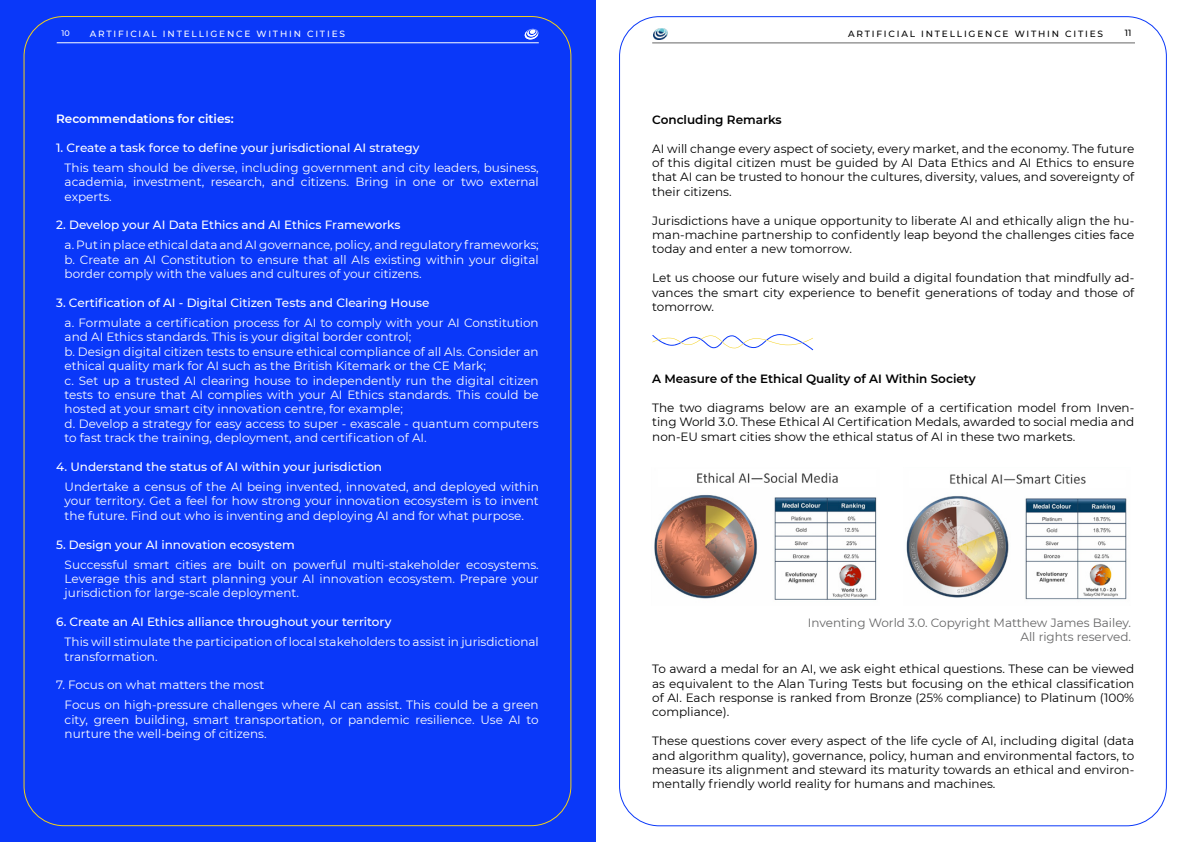
<style>
.page{position:relative;width:1191px;height:842px;background:#fff}
.page>*{position:absolute;margin:0;border:0;box-sizing:border-box;transform-origin:0 0}
.t1{font:12px/14.4px "Montserrat";color:#fff;text-align:justify}
.t2{font:12px/14.4px "Montserrat";color:#000;text-align:justify}
.t3{font:500 12px "Montserrat";color:#fff}
.t4{font:12px "Montserrat";color:#666667}
.t5{font:600 12px "Montserrat";color:#000}
.t6{font:600 12px "Montserrat";color:#fff}
.t7{font:500 9px "Montserrat";letter-spacing:.2em;color:#000}
.t8{font:500 9px "Montserrat";letter-spacing:.2em;color:#fff}
.t9{font:500 8px "Montserrat";color:#fff}
</style>
<div class="page">
<hr style="left:652px;top:43px;width:483px;height:1px;background:#666667">
<img style="left:653px;top:29px;width:14px;height:10px">
<div style="left:0;top:0;width:595px;height:842px;background:#0a38f9"></div>
<hr style="left:57px;top:43px;width:482px;height:1px;background:#fff">
<svg style="left:525px;top:29px;width:13px;height:10px"></svg>
<img style="left:654px;top:472px;width:223px;height:128px">
<img style="left:906px;top:473px;width:221px;height:127px">
<svg style="left:652px;top:334px;width:161px;height:16px"></svg>
<p class="t9" style="left:62px;top:28px;width:10px">10</p>
<p class="t8" style="left:90px;top:28px;width:257px">ARTIFICIAL INTELLIGENCE WITHIN CITIES</p>
<p class="t7" style="left:848px;top:28px;width:257px">ARTIFICIAL INTELLIGENCE WITHIN CITIES</p>
<p class="t7" style="left:1124px;top:27px;width:8px">11</p>
<p class="t6" style="left:56px;top:110px;width:179px">Recommendations for cities:</p>
<p class="t3" style="left:56px;top:139px;width:365px">1. Create a task force to define your jurisdictional AI strategy</p>
<p class="t1" style="left:65px;top:160px;width:475px">This team should be diverse, including government and city leaders, business, academia, investment, research, and citizens. Bring in one or two external experts.</p>
<p class="t3" style="left:56px;top:217px;width:346px">2. Develop your AI Data Ethics and AI Ethics Frameworks</p>
<p class="t1" style="left:65px;top:238px;width:475px">a. Put in place ethical data and AI governance, policy, and regulatory frameworks;</p>
<p class="t1" style="left:65px;top:252px;width:475px">b. Create an AI Constitution to ensure that all AIs existing within your digital border comply with the values and cultures of your citizens.</p>
<p class="t3" style="left:56px;top:294px;width:375px">3. Certification of AI - Digital Citizen Tests and Clearing House</p>
<p class="t1" style="left:65px;top:315px;width:475px">a. Formulate a certification process for AI to comply with your AI Constitution and AI Ethics standards. This is your digital border control;</p>
<p class="t1" style="left:65px;top:344px;width:475px">b. Design digital citizen tests to ensure ethical compliance of all AIs. Consider an ethical quality mark for AI such as the British Kitemark or the CE Mark;</p>
<p class="t1" style="left:65px;top:373px;width:476px">c. Set up a trusted AI clearing house to independently run the digital citizen tests to ensure that AI complies with your AI Ethics standards. This could be hosted at your smart city innovation centre, for example;</p>
<p class="t1" style="left:65px;top:416px;width:475px">d. Develop a strategy for easy access to super - exascale - quantum computers to fast track the training, deployment, and certification of AI.</p>
<p class="t3" style="left:56px;top:458px;width:327px">4. Understand the status of AI within your jurisdiction</p>
<p class="t1" style="left:65px;top:479px;width:475px">Undertake a census of the AI being invented, innovated, and deployed within your territory. Get a feel for how strong your innovation ecosystem is to invent the future. Find out who is inventing and deploying AI and for what purpose.</p>
<p class="t3" style="left:56px;top:536px;width:240px">5. Design your AI innovation ecosystem</p>
<p class="t1" style="left:65px;top:557px;width:475px">Successful smart cities are built on powerful multi-stakeholder ecosystems.<br>Leverage this and start planning your AI innovation ecosystem. Prepare your jurisdiction for large-scale deployment.</p>
<p class="t3" style="left:56px;top:614px;width:337px">6. Create an AI Ethics alliance throughout your territory</p>
<p class="t1" style="left:65px;top:634px;width:475px">This will stimulate the participation of local stakeholders to assist in jurisdictional transformation.</p>
<p class="t1" style="left:56px;top:678px;width:210px">7. Focus on what matters the most</p>
<p class="t1" style="left:65px;top:698px;width:475px">Focus on high-pressure challenges where AI can assist. This could be a green city, green building, smart transportation, or pandemic resilience. Use AI to nurture the well-being of citizens.</p>
<p class="t5" style="left:652px;top:111px;width:131px">Concluding Remarks</p>
<p class="t2" style="left:652px;top:141px;width:483px">AI will change every aspect of society, every market, and the economy. The future of this digital citizen must be guided by AI Data Ethics and AI Ethics to ensure that AI can be trusted to honour the cultures, diversity, values, and sovereignty of their citizens.</p>
<p class="t2" style="left:652px;top:213px;width:483px">Jurisdictions have a unique opportunity to liberate AI and ethically align the hu&shy;man-machine partnership to confidently leap beyond the challenges cities face today and enter a new tomorrow.</p>
<p class="t2" style="left:652px;top:270px;width:483px">Let us choose our future wisely and build a digital foundation that mindfully ad&shy;vances the smart city experience to benefit generations of today and those of tomorrow.</p>
<p class="t5" style="left:652px;top:370px;width:325px">A Measure of the Ethical Quality of AI Within Society</p>
<p class="t2" style="left:652px;top:400px;width:483px">The two diagrams below are an example of a certification model from Inven&shy;ting World 3.0. These Ethical AI Certification Medals, awarded to social media and non-EU smart cities show the ethical status of AI in these two markets.</p>
<p class="t4" style="left:808px;top:614px;width:325px">Inventing World 3.0. Copyright Matthew James Bailey.</p>
<p class="t4" style="left:1020px;top:629px;width:112px">All rights reserved.</p>
<p class="t2" style="left:652px;top:661px;width:483px">To award a medal for an AI, we ask eight ethical questions. These can be viewed as equivalent to the Alan Turing Tests but focusing on the ethical classification of AI. Each response is ranked from Bronze (25% compliance) to Platinum (100% compliance).</p>
<p class="t2" style="left:652px;top:733px;width:483px">These questions cover every aspect of the life cycle of AI, including digital (data and algorithm quality), governance, policy, human and environmental factors, to measure its alignment and steward its maturity towards an ethical and environ&shy;mentally friendly world reality for humans and machines.</p>
</div>
